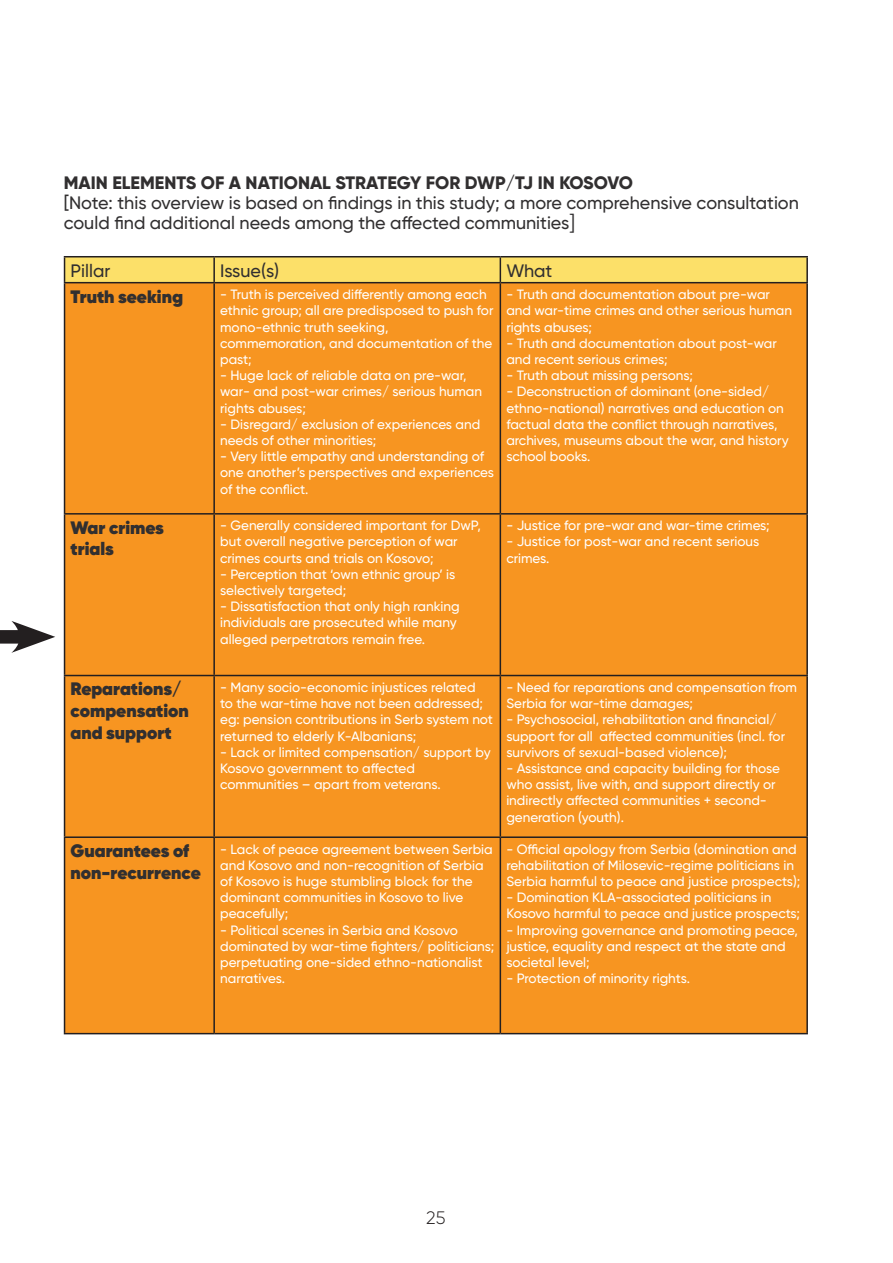
<style>
.page{position:relative;width:893px;height:1263px;background:#fff}
.page>*{position:absolute;margin:0;border:0;box-sizing:border-box;transform-origin:0 0}
.t1{font:500 18px/20.2px "Gilroy";color:#312f30}
.t2{font:800 18px/21.6px "Gilroy";color:#312f30}
.t3{font:800 18px "Gilroy";color:#312f30}
.t4{font:300 18px "Gilroy";color:#231f20}
.t5{font:500 13.5px/16.2px "Gilroy";color:#fff}
.s1{font-family:"Skolar PE";font-weight:400}
</style>
<div class="page">
<div style="left:65px;top:283px;width:741px;height:750px;background:#f79521"></div>
<hr style="left:64px;top:256px;width:150px;height:1px;background:#231f20">
<hr style="left:214px;top:256px;width:286px;height:1px;background:#231f20">
<hr style="left:500px;top:256px;width:308px;height:1px;background:#231f20">
<svg style="left:64px;top:257px;width:742px;height:25px;background:#f5da66"></svg>
<hr style="left:806px;top:257px;width:2px;height:25px;background:#231f20">
<hr style="left:64px;top:282px;width:150px;height:1px;background:#231f20">
<hr style="left:64px;top:283px;width:1px;height:230px;background:#231f20">
<hr style="left:214px;top:282px;width:286px;height:1px;background:#231f20">
<hr style="left:213px;top:283px;width:2px;height:230px;background:#231f20">
<hr style="left:500px;top:282px;width:308px;height:1px;background:#231f20">
<hr style="left:500px;top:283px;width:1px;height:230px;background:#231f20">
<hr style="left:806px;top:283px;width:2px;height:230px;background:#231f20">
<hr style="left:64px;top:513px;width:150px;height:2px;background:#231f20">
<hr style="left:64px;top:515px;width:1px;height:160px;background:#231f20">
<hr style="left:214px;top:513px;width:286px;height:2px;background:#231f20">
<hr style="left:213px;top:515px;width:2px;height:160px;background:#231f20">
<hr style="left:500px;top:513px;width:308px;height:2px;background:#231f20">
<hr style="left:500px;top:515px;width:1px;height:160px;background:#231f20">
<hr style="left:806px;top:515px;width:2px;height:160px;background:#231f20">
<hr style="left:64px;top:675px;width:150px;height:1px;background:#231f20">
<hr style="left:64px;top:676px;width:1px;height:160px;background:#231f20">
<hr style="left:214px;top:675px;width:286px;height:1px;background:#231f20">
<hr style="left:213px;top:676px;width:2px;height:160px;background:#231f20">
<hr style="left:500px;top:675px;width:308px;height:1px;background:#231f20">
<hr style="left:500px;top:676px;width:1px;height:160px;background:#231f20">
<hr style="left:806px;top:676px;width:2px;height:160px;background:#231f20">
<hr style="left:64px;top:836px;width:150px;height:2px;background:#231f20">
<hr style="left:64px;top:838px;width:1px;height:195px;background:#231f20">
<hr style="left:214px;top:836px;width:286px;height:2px;background:#231f20">
<hr style="left:213px;top:838px;width:2px;height:195px;background:#231f20">
<hr style="left:500px;top:836px;width:308px;height:2px;background:#231f20">
<hr style="left:500px;top:838px;width:1px;height:195px;background:#231f20">
<hr style="left:806px;top:838px;width:2px;height:195px;background:#231f20">
<hr style="left:64px;top:1033px;width:150px;height:1px;background:#231f20">
<hr style="left:214px;top:1033px;width:286px;height:1px;background:#231f20">
<hr style="left:500px;top:1033px;width:308px;height:1px;background:#231f20">
<div style="left:0;top:630px;width:30px;height:14px;background:#231f20"></div>
<svg style="left:11px;top:621px;width:44px;height:32px"></svg>
<p class="t3" style="left:64px;top:171px;width:571px">MAIN ELEMENTS OF A NATIONAL STRATEGY FOR DWP/TJ IN KOSOVO</p>
<p class="t1" style="left:64px;top:192px;width:737px">[Note: this overview is based on findings in this study; a more comprehensive consultation could find additional needs among the affected communities<span class="s1">]</span></p>
<p class="t1" style="left:71px;top:260px;width:41px">Pillar</p>
<p class="t1" style="left:220px;top:260px;width:61px">Issue(s)</p>
<p class="t1" style="left:506px;top:260px;width:47px">What</p>
<p class="t2" style="left:71px;top:285px;width:114px">Truth seeking</p>
<p class="t5" style="left:220px;top:286px;width:275px">- Truth is perceived differently among each ethnic group; all are predisposed to push for mono-ethnic truth seeking, commemoration, and documentation of the past;</p>
<p class="t5" style="left:220px;top:367px;width:263px">- Huge lack of reliable data on pre-war, war- and post-war crimes/ serious human rights abuses;</p>
<p class="t5" style="left:220px;top:416px;width:262px">- Disregard/ exclusion of experiences and needs of other minorities;</p>
<p class="t5" style="left:220px;top:448px;width:275px">- Very little empathy and understanding of one another’s perspectives and experiences of the conflict.</p>
<p class="t5" style="left:506px;top:286px;width:287px">- Truth and documentation about pre-war and war-time crimes and other serious human rights abuses;</p>
<p class="t5" style="left:506px;top:335px;width:272px">- Truth and documentation about post-war and recent serious crimes;</p>
<p class="t5" style="left:506px;top:367px;width:188px">- Truth about missing persons;</p>
<p class="t5" style="left:506px;top:383px;width:284px">- Deconstruction of dominant (one-sided/ ethno-national) narratives and education on factual data the conflict through narratives, archives, museums about the war, and history school books.</p>
<p class="t2" style="left:71px;top:517px;width:95px">War crimes trials</p>
<p class="t5" style="left:220px;top:517px;width:262px">- Generally considered important for DwP, but overall negative perception of war crimes courts and trials on Kosovo;</p>
<p class="t5" style="left:220px;top:566px;width:237px">- Perception that ‘own ethnic group’ is selectively targeted;</p>
<p class="t5" style="left:220px;top:598px;width:241px">- Dissatisfaction that only high ranking individuals are prosecuted while many alleged perpetrators remain free.</p>
<p class="t5" style="left:506px;top:517px;width:265px">- Justice for pre-war and war-time crimes;</p>
<p class="t5" style="left:506px;top:533px;width:254px">- Justice for post-war and recent serious crimes.</p>
<p class="t2" style="left:71px;top:678px;width:120px">Reparations/ compensation and support</p>
<p class="t5" style="left:220px;top:679px;width:274px">- Many socio-economic injustices related<br>to the war-time have not been addressed; eg: pension contributions in Serb system not returned to elderly K-Albanians;</p>
<p class="t5" style="left:220px;top:744px;width:272px">- Lack or limited compensation/ support by<br>Kosovo government to affected communities – apart from veterans.</p>
<p class="t2" style="left:71px;top:840px;width:132px">Guarantees of non-recurrence</p>
<p class="t5" style="left:220px;top:841px;width:274px">- Lack of peace agreement between Serbia and Kosovo and non-recognition of Serbia of Kosovo is huge stumbling block for the dominant communities in Kosovo to live peacefully;</p>
<p class="t5" style="left:220px;top:922px;width:276px">- Political scenes in Serbia and Kosovo dominated by war-time fighters/ politicians; perpetuating one-sided ethno-nationalist narratives.</p>
<p class="t5" style="left:506px;top:679px;width:292px">- Need for reparations and compensation from<br>Serbia for war-time damages;</p>
<p class="t5" style="left:506px;top:711px;width:280px">- Psychosocial, rehabilitation and financial/ support for all affected communities (incl. for survivors of sexual-based violence);</p>
<p class="t5" style="left:506px;top:760px;width:275px">- Assistance and capacity building for those who assist, live with, and support directly or indirectly affected communities + second&shy;generation (youth).</p>
<p class="t5" style="left:506px;top:841px;width:295px">- Official apology from Serbia (domination and rehabilitation of Milosevic-regime politicians in<br>Serbia harmful to peace and justice prospects);</p>
<p class="t5" style="left:506px;top:889px;width:295px">- Domination KLA-associated politicians in<br>Kosovo harmful to peace and justice prospects;</p>
<p class="t5" style="left:506px;top:922px;width:293px">- Improving governance and promoting peace, justice, equality and respect at the state and societal level;</p>
<p class="t5" style="left:506px;top:970px;width:185px">- Protection of minority rights.</p>
<h1 class="t4" style="left:426px;top:1207px;width:21px">25</h1>
</div>
